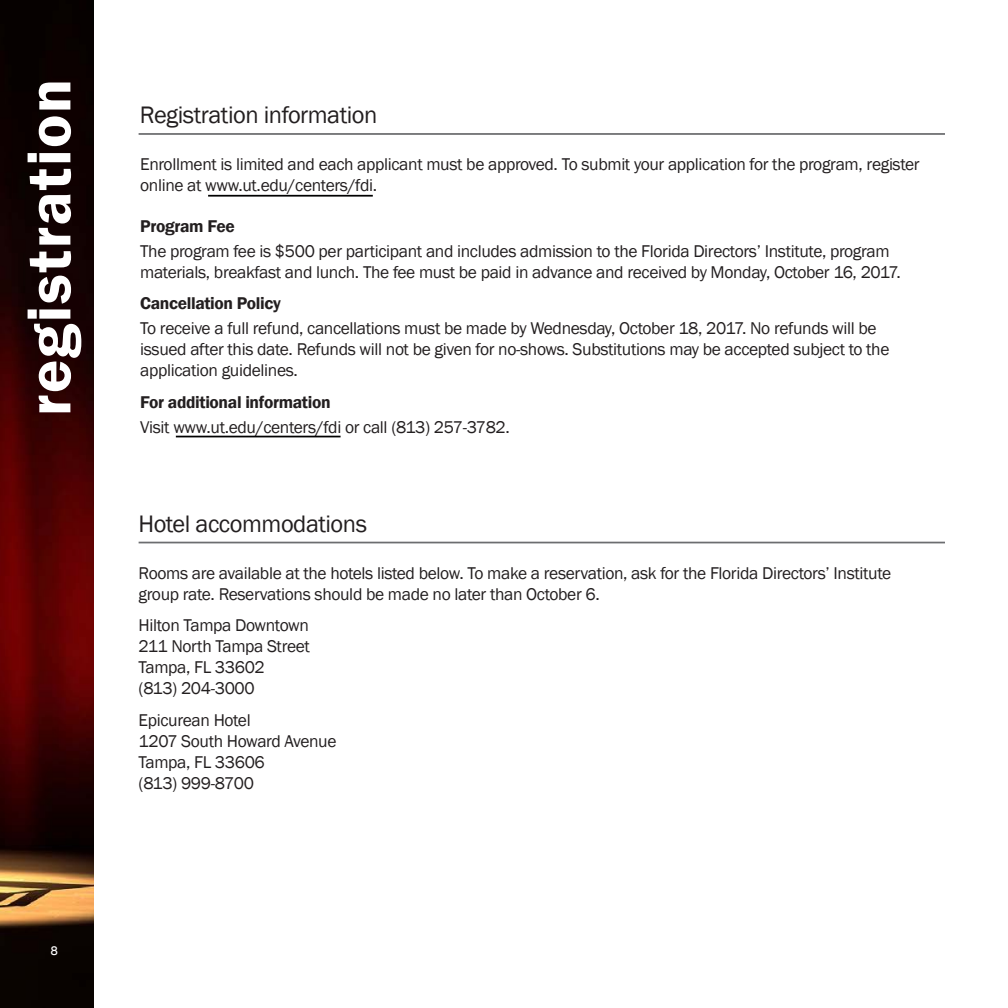
<style>
.page{position:relative;width:1008px;height:1008px;background:#fff}
.page>*{position:absolute;margin:0;border:0;box-sizing:border-box;transform-origin:0 0}
.t1{font:600 63px "Franklin Gothic";letter-spacing:.02em;color:#fff}
.t2{font:24.5px "Franklin Gothic";letter-spacing:-.02em;color:#231f20}
.t3{font:17.5px/21px "Franklin Gothic";letter-spacing:-.02em;color:#231f20}
.t4{font:600 17.5px "Franklin Gothic";letter-spacing:-.02em;color:#231f20}
.t5{font:12.25px "EY Interstate";color:#fff}
</style>
<div class="page">
<img style="left:0;top:0;width:94px;height:1008px">
<hr style="left:139px;top:542px;width:806px;height:1px;background:#6c6d70">
<hr style="left:139px;top:133px;width:806px;height:2px;background:#6c6d70">
<hr style="left:208px;top:195px;width:165px;height:2px;background:#000">
<hr style="left:176px;top:436px;width:165px;height:1px;background:#000">
<h2 class="t1" style="left:11px;top:416px;width:339px;rotate:-90deg">registration</h2>
<h3 class="t2" style="left:140px;top:100px;width:239px">Registration information</h3>
<p class="t3" style="left:140px;top:154px;width:781px">Enrollment is limited and each applicant must be approved. To submit your application for the program, register online at www.ut.edu/centers/fdi.</p>
<h4 class="t4" style="left:140px;top:216px;width:96px">Program Fee</h4>
<p class="t3" style="left:140px;top:241px;width:762px">The program fee is $500 per participant and includes admission to the Florida Directors’ Institute, program materials, breakfast and lunch. The fee must be paid in advance and received by Monday, October 16, 2017.</p>
<h4 class="t4" style="left:140px;top:293px;width:142px">Cancellation Policy</h4>
<p class="t3" style="left:140px;top:318px;width:751px">To receive a full refund, cancellations must be made by Wednesday, October 18, 2017. No refunds will be issued after this date. Refunds will not be given for no-shows. Substitutions may be accepted subject to the application guidelines.</p>
<h4 class="t4" style="left:140px;top:391px;width:192px">For additional information</h4>
<p class="t3" style="left:140px;top:417px;width:371px">Visit www.ut.edu/centers/fdi or call (813) 257-3782.</p>
<h3 class="t2" style="left:139px;top:508px;width:230px">Hotel accommodations</h3>
<p class="t3" style="left:139px;top:563px;width:754px">Rooms are available at the hotels listed below. To make a reservation, ask for the Florida Directors’ Institute group rate. Reservations should be made no later than October 6.</p>
<p class="t3" style="left:139px;top:615px;width:173px">Hilton Tampa Downtown<br>211 North Tampa Street<br>Tampa, FL 33602<br>(813) 204-3000</p>
<p class="t3" style="left:139px;top:710px;width:199px">Epicurean Hotel<br>1207 South Howard Avenue<br>Tampa, FL 33606<br>(813) 999-8700</p>
<p class="t5" style="left:50px;top:942px;width:9px">8</p>
</div>
